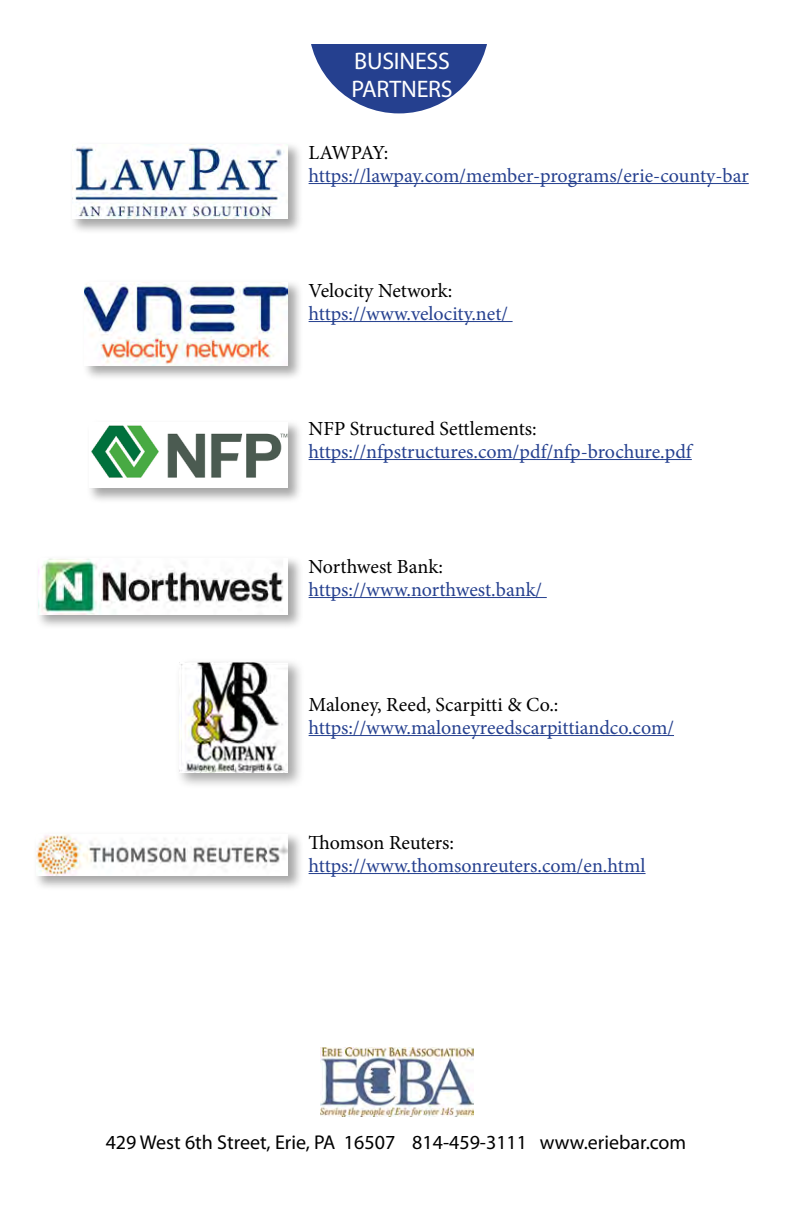
<style>
.page{position:relative;width:792px;height:1224px;background:#fff}
.page>*{position:absolute;margin:0;border:0;box-sizing:border-box;transform-origin:0 0}
.t1{font:24px/28.8px "Myriad Pro";color:#fff}
.t2{font:20px "Minion Pro";color:#25408f}
.t3{font:20px "Minion Pro";color:#000}
.t4{font:20px "Myriad Pro";color:#000}
</style>
<div class="page">
<svg style="left:311px;top:44px;width:176px;height:69px"></svg>
<img style="left:320px;top:1047px;width:153px;height:70px">
<hr style="left:309px;top:183px;width:440px;height:1px;background:#25408f">
<hr style="left:309px;top:321px;width:204px;height:1px;background:#25408f">
<hr style="left:309px;top:459px;width:383px;height:1px;background:#25408f">
<hr style="left:309px;top:597px;width:238px;height:1px;background:#25408f">
<hr style="left:309px;top:735px;width:365px;height:1px;background:#25408f">
<hr style="left:309px;top:873px;width:337px;height:1px;background:#25408f">
<div style="left:69px;top:141px;width:235px;height:93px;background:#000;opacity:.35"></div>
<img style="left:72px;top:144px;width:216px;height:75px">
<div style="left:82px;top:279px;width:221px;height:102px;background:#000;opacity:.35"></div>
<img style="left:85px;top:282px;width:203px;height:83px">
<div style="left:35px;top:555px;width:269px;height:75px;background:#000;opacity:.35"></div>
<img style="left:38px;top:558px;width:250px;height:56px">
<div style="left:175px;top:658px;width:131px;height:131px;background:#000;opacity:.35"></div>
<img style="left:180px;top:662px;width:108px;height:110px">
<div style="left:33px;top:831px;width:271px;height:60px;background:#000;opacity:.35"></div>
<img style="left:36px;top:834px;width:252px;height:41px">
<div style="left:86px;top:419px;width:218px;height:85px;background:#000;opacity:.35"></div>
<img style="left:89px;top:422px;width:199px;height:66px">
<p class="t1" style="left:352px;top:46px;width:28px">Business<br>Partners</p>
<p class="t3" style="left:309px;top:139px;width:81px">LAWPAY:</p>
<p class="t2" style="left:309px;top:162px;width:442px">https://lawpay.com/member-programs/erie-county-bar</p>
<p class="t3" style="left:309px;top:277px;width:145px">Velocity Network:</p>
<p class="t2" style="left:309px;top:300px;width:201px">https://www.velocity.net/</p>
<p class="t3" style="left:309px;top:415px;width:230px">NFP Structured Settlements:</p>
<p class="t2" style="left:309px;top:438px;width:385px">https://nfpstructures.com/pdf/nfp-brochure.pdf</p>
<p class="t3" style="left:309px;top:553px;width:136px">Northwest Bank:</p>
<p class="t2" style="left:309px;top:576px;width:235px">https://www.northwest.bank/</p>
<p class="t3" style="left:309px;top:691px;width:251px">Maloney, Reed, Scarpitti &amp; Co.:</p>
<p class="t2" style="left:309px;top:714px;width:367px">https://www.maloneyreedscarpittiandco.com/</p>
<p class="t3" style="left:309px;top:829px;width:147px">Thomson Reuters:</p>
<p class="t2" style="left:309px;top:852px;width:338px">https://www.thomsonreuters.com/en.html</p>
<p class="t4" style="left:106px;top:1130px;width:582px">429 West 6th Street, Erie, PA 16507 814-459-3111 www.eriebar.com</p>
</div>
